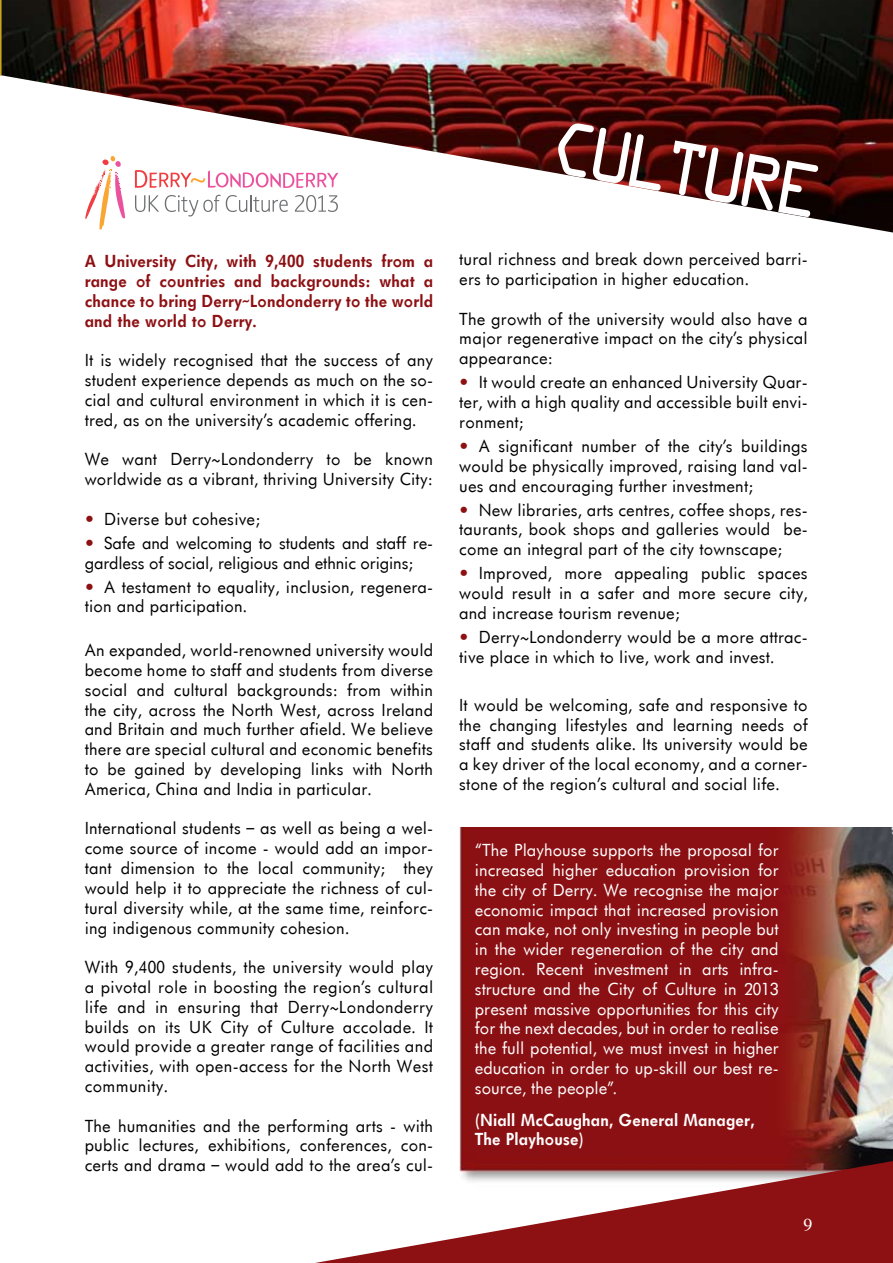
<style>
.page{position:relative;width:893px;height:1263px;background:#fff}
.page>*{position:absolute;margin:0;border:0;box-sizing:border-box;transform-origin:0 0}
.t1{font:18px "Times";color:#fff}
.t2{font:16.5px/19.8px "Futurist";color:#000;text-align:justify;scale:.95 1}
.t3{font:16.5px/19.8px "Futurist";letter-spacing:-.01em;color:#fff;text-align:justify;scale:.95 1}
.t4{font:700 16.5px/19.8px "Futurist";color:#8d1013;text-align:justify;scale:.95 1}
.t5{font:16.5px/19.8px "Futurist";letter-spacing:-.02em;color:#000;scale:.95 1}
.t6{font:700 16.5px/19.8px "Futurist";color:#fff;scale:.95 1}
.s1{color:#8d1013}
</style>
<div class="page">
<img style="left:459px;top:827px;width:434px;height:334px">
<img style="left:0;top:0;width:893px;height:233px">
<svg style="left:558px;top:123px;width:260px;height:94px"></svg>
<svg style="left:315px;top:1161px;width:578px;height:102px;fill:#8d1013"></svg>
<hr style="left:0;top:0;width:2px;height:75px;background:#caa51d">
<svg style="left:135px;top:170px;width:203px;height:18px"></svg>
<svg style="left:85px;top:156px;width:40px;height:74px"></svg>
<svg style="left:135px;top:195px;width:24px;height:17px"></svg>
<svg style="left:165px;top:195px;width:123px;height:21px"></svg>
<svg style="left:295px;top:195px;width:43px;height:17px"></svg>
<p class="t4" style="left:85px;top:251px;width:369px">A University City, with 9,400 students from a range of countries and backgrounds: what a chance to bring Derry~Londonderry to the world and the world to Derry.</p>
<p class="t2" style="left:85px;top:350px;width:369px">It is widely recognised that the success of any student experience depends as much on the so&shy;cial and cultural environment in which it is cen&shy;tred, as on the university’s academic offering.</p>
<p class="t2" style="left:85px;top:449px;width:368px">We want Derry~Londonderry to be known worldwide as a vibrant, thriving University City:</p>
<p class="t2" style="left:85px;top:508px;width:187px"><span class="s1">•</span> Diverse but cohesive;</p>
<p class="t5" style="left:85px;top:533px;width:368px"><span class="s1">•</span> Safe and welcoming to students and staff re&shy;gardless of social, religious and ethnic origins;</p>
<p class="t2" style="left:85px;top:576px;width:369px"><span class="s1">•</span> A testament to equality, inclusion, regenera&shy;tion and participation.</p>
<p class="t2" style="left:85px;top:640px;width:369px">An expanded, world-renowned university would become home to staff and students from diverse social and cultural backgrounds: from within the city, across the North West, across Ireland and Britain and much further afield. We believe there are special cultural and economic benefits to be gained by developing links with North America, China and India in particular.</p>
<p class="t2" style="left:85px;top:818px;width:369px">International students – as well as being a wel&shy;come source of income - would add an impor&shy;tant dimension to the local community; they would help it to appreciate the richness of cul&shy;tural diversity while, at the same time, reinforc&shy;ing indigenous community cohesion.</p>
<p class="t2" style="left:85px;top:957px;width:369px">With 9,400 students, the university would play a pivotal role in boosting the region’s cultural life and in ensuring that Derry~Londonderry builds on its UK City of Culture accolade. It would provide a greater range of facilities and activities, with open-access for the North West community.</p>
<p class="t2" style="left:85px;top:1115px;width:369px">The humanities and the performing arts - with public lectures, exhibitions, conferences, con&shy;certs and drama – would add to the area’s cul-</p>
<p class="t2" style="left:459px;top:249px;width:369px">tural richness and break down perceived barri&shy;ers to participation in higher education.</p>
<p class="t2" style="left:459px;top:308px;width:368px">The growth of the university would also have a major regenerative impact on the city’s physical appearance:</p>
<p class="t2" style="left:459px;top:372px;width:369px"><span class="s1">•</span> It would create an enhanced University Quar&shy;ter, with a high quality and accessible built envi&shy;ronment;</p>
<p class="t2" style="left:459px;top:436px;width:369px"><span class="s1">•</span> A significant number of the city’s buildings would be physically improved, raising land val&shy;ues and encouraging further investment;</p>
<p class="t2" style="left:459px;top:499px;width:369px"><span class="s1">•</span> New libraries, arts centres, coffee shops, res&shy;taurants, book shops and galleries would be&shy;come an integral part of the city townscape;</p>
<p class="t2" style="left:459px;top:563px;width:369px"><span class="s1">•</span> Improved, more appealing public spaces would result in a safer and more secure city, and increase tourism revenue;</p>
<p class="t2" style="left:459px;top:627px;width:369px"><span class="s1">•</span> Derry~Londonderry would be a more attrac&shy;tive place in which to live, work and invest.</p>
<p class="t2" style="left:459px;top:695px;width:369px">It would be welcoming, safe and responsive to the changing lifestyles and learning needs of staff and students alike. Its university would be a key driver of the local economy, and a corner&shy;stone of the region’s cultural and social life.</p>
<p class="t3" style="left:475px;top:840px;width:322px">“The Playhouse supports the proposal for increased higher education provision for the city of Derry. We recognise the major economic impact that increased provision can make, not only investing in people but in the wider regeneration of the city and region. Recent investment in arts infra&shy;structure and the City of Culture in 2013 present massive opportunities for this city for the next decades, but in order to realise the full potential, we must invest in higher education in order to up-skill our best re&shy;source, the people”.</p>
<p class="t6" style="left:475px;top:1109px;width:296px">(Niall McCaughan, General Manager,<br>The Playhouse)</p>
<p class="t1" style="left:803px;top:1208px;width:10px">9</p>
</div>
